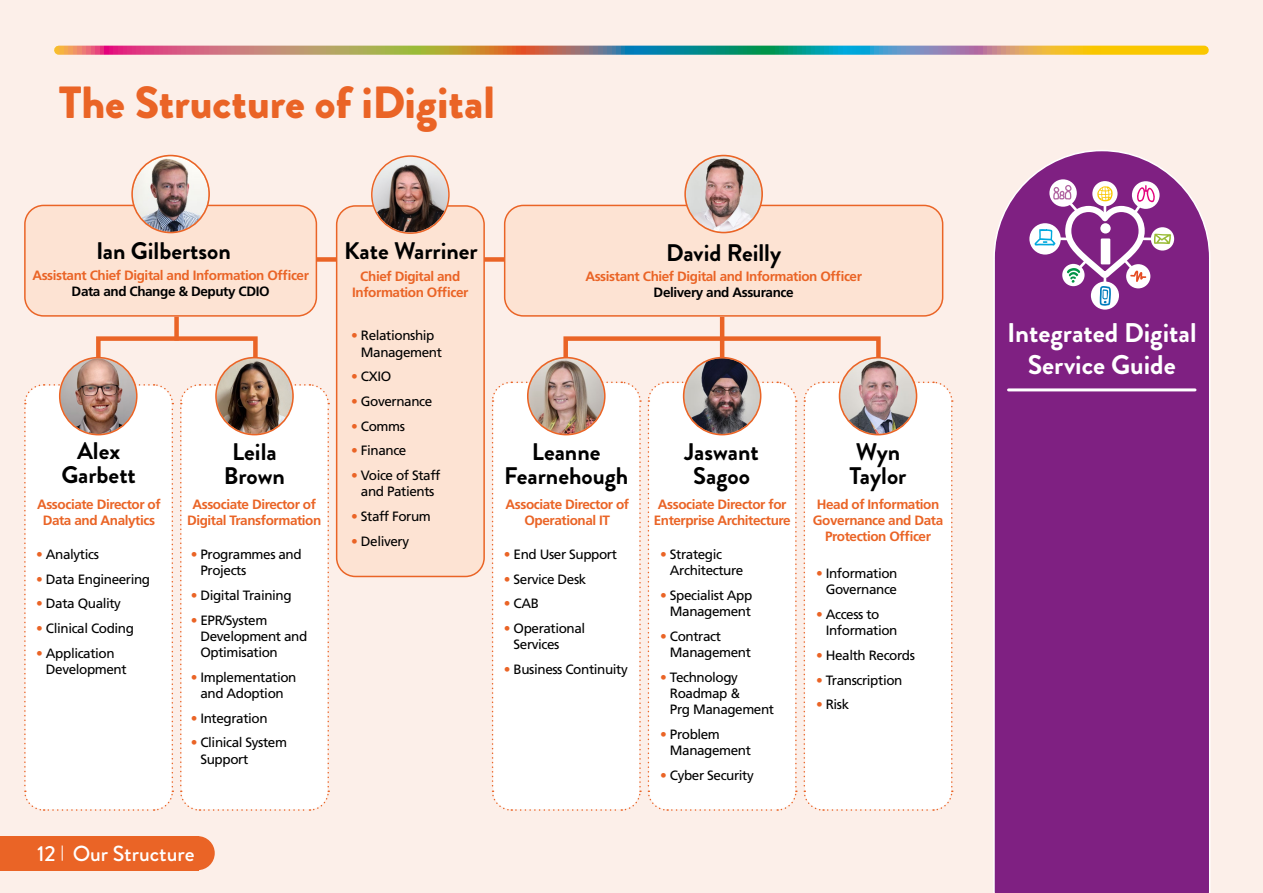
<style>
.page{position:relative;width:1263px;height:893px;background:#fcefe9}
.page>*{position:absolute;margin:0;border:0;box-sizing:border-box;transform-origin:0 0}
.t1{font:900 45px "Brandon Grotesque";color:#ea6426}
.t2{font:700 27px/32.4px "Brandon Grotesque";color:#fff;text-align:center}
.t3{font:700 24px/24px "Brandon Grotesque";color:#000;text-align:center}
.t4{font:500 21.75px "Brandon Grotesque";color:#fff}
.t5{font:13.5px/16.2px "Frutiger";letter-spacing:-.03em;color:#000}
.t6{font:700 13.5px/16.2px "Frutiger";letter-spacing:-.03em;color:#ea6426;text-align:center}
.t7{font:700 13.5px "Frutiger";letter-spacing:-.03em;color:#000}
.s1{color:#ea6426}
</style>
<div class="page">
<svg style="left:59px;top:46px;width:933px;height:9px;background:#88877e"></svg>
<svg style="left:992px;top:0;width:219px;height:893px;background:#9c5098"></svg>
<hr style="left:1008px;top:388px;width:187px;height:3px;background:#fff">
<div style="left:1092px;top:181px;width:25px;height:25px;background:#fff;border-radius:50%"></div>
<div style="left:1049px;top:179px;width:28px;height:28px;background:#fff;border-radius:50%"></div>
<svg style="left:1029px;top:223px;width:32px;height:32px"></svg>
<svg style="left:1091px;top:281px;width:28px;height:29px"></svg>
<svg style="left:1132px;top:181px;width:27px;height:28px"></svg>
<div style="left:1151px;top:227px;width:23px;height:24px;background:#fff;border-radius:50%"></div>
<svg style="left:1034px;top:185px;width:137px;height:121px"></svg>
<div style="left:181px;top:836px;width:34px;height:34px;background:#ea6426;border-radius:50%"></div>
<div style="left:0;top:836px;width:199px;height:34px;background:#ea6426"></div>
<div style="left:315px;top:257px;width:191px;height:5px;background:#ea6426"></div>
<svg style="left:62px;top:845px;width:1px;height:16px"></svg>
<svg style="left:23px;top:383px;width:307px;height:428px"></svg>
<div style="left:337px;top:206px;width:147px;height:370px;background:#fde3d3;border-radius:19px"></div>
<div style="left:336px;top:205px;width:149px;height:372px;border:2px solid #ea6426;border-radius:19px"></div>
<svg style="left:647px;top:381px;width:150px;height:430px"></svg>
<svg style="left:803px;top:381px;width:150px;height:430px"></svg>
<svg style="left:491px;top:381px;width:150px;height:430px"></svg>
<div style="left:505px;top:205px;width:438px;height:111px;background:#fde3d3;border-radius:19px"></div>
<div style="left:504px;top:205px;width:439px;height:112px;border:2px solid #ea6426;border-radius:19px"></div>
<div style="left:25px;top:205px;width:291px;height:111px;background:#fde3d3;border-radius:19px"></div>
<div style="left:24px;top:205px;width:293px;height:112px;border:2px solid #ea6426;border-radius:19px"></div>
<div style="left:96px;top:336px;width:162px;height:30px;border:4px solid #ea6426"></div>
<img style="left:60px;top:358px;width:76px;height:76px;border-radius:38px">
<div style="left:59px;top:357px;width:79px;height:78px;border:2px solid #ea6426;border-radius:50%"></div>
<svg style="left:372px;top:156px;width:77px;height:77px"></svg>
<img style="left:373px;top:157px;width:75px;height:75px;border-radius:38px">
<div style="left:371px;top:155px;width:79px;height:79px;border:2px solid #ea6426;border-radius:50%"></div>
<svg style="left:685px;top:155px;width:77px;height:78px"></svg>
<img style="left:686px;top:156px;width:75px;height:76px;border-radius:38px">
<div style="left:684px;top:155px;width:79px;height:78px;border:2px solid #ea6426;border-radius:50%"></div>
<svg style="left:132px;top:155px;width:77px;height:78px"></svg>
<img style="left:133px;top:156px;width:75px;height:76px;border-radius:38px">
<div style="left:131px;top:155px;width:79px;height:78px;border:2px solid #ea6426;border-radius:50%"></div>
<img style="left:217px;top:358px;width:75px;height:76px;border-radius:38px">
<div style="left:215px;top:357px;width:79px;height:78px;border:2px solid #ea6426;border-radius:50%"></div>
<hr style="left:720px;top:317px;width:4px;height:41px;background:#ea6426">
<div style="left:563px;top:336px;width:318px;height:30px;border:4px solid #ea6426"></div>
<img style="left:684px;top:358px;width:76px;height:76px;border-radius:38px">
<div style="left:683px;top:357px;width:78px;height:78px;border:2px solid #ea6426;border-radius:50%"></div>
<img style="left:840px;top:358px;width:76px;height:76px;border-radius:38px">
<div style="left:839px;top:357px;width:78px;height:78px;border:2px solid #ea6426;border-radius:50%"></div>
<img style="left:528px;top:358px;width:76px;height:76px;border-radius:38px">
<div style="left:527px;top:357px;width:79px;height:78px;border:2px solid #ea6426;border-radius:50%"></div>
<div style="left:174px;top:317px;width:5px;height:24px;background:#ea6426"></div>
<h1 class="t1" style="left:59px;top:71px;width:437px">The Structure of iDigital</h1>
<h3 class="t3" style="left:96px;top:239px;width:136px">Ian Gilbertson</h3>
<h3 class="t3" style="left:344px;top:239px;width:135px">Kate Warriner</h3>
<h3 class="t3" style="left:666px;top:241px;width:117px">David Reilly</h3>
<p class="t6" style="left:32px;top:267px;width:278px">Assistant Chief Digital and Information Officer</p>
<p class="t7" style="left:72px;top:284px;width:199px">Data and Change &amp; Deputy CDIO</p>
<p class="t6" style="left:352px;top:268px;width:118px">Chief Digital and<br>Information Officer</p>
<p class="t6" style="left:585px;top:268px;width:278px">Assistant Chief Digital and Information Officer</p>
<p class="t7" style="left:654px;top:284px;width:142px">Delivery and Assurance</p>
<p class="t5" style="left:361px;top:327px;width:83px;text-indent:-10px"><span class="s1">•</span> Relationship<br>Management</p>
<p class="t5" style="left:351px;top:368px;width:41px"><span class="s1">•</span> CXIO</p>
<p class="t5" style="left:351px;top:393px;width:83px"><span class="s1">•</span> Governance</p>
<p class="t5" style="left:351px;top:418px;width:55px"><span class="s1">•</span> Comms</p>
<p class="t5" style="left:351px;top:442px;width:57px"><span class="s1">•</span> Finance</p>
<p class="t5" style="left:351px;top:467px;width:91px;text-align:center"><span class="s1">•</span> Voice of Staff and Patients</p>
<p class="t5" style="left:351px;top:508px;width:81px"><span class="s1">•</span> Staff Forum</p>
<p class="t5" style="left:351px;top:533px;width:59px"><span class="s1">•</span> Delivery</p>
<h3 class="t3" style="left:61px;top:439px;width:76px">Alex<br>Garbett</h3>
<h3 class="t3" style="left:224px;top:440px;width:62px">Leila<br>Brown</h3>
<h3 class="t3" style="left:504px;top:440px;width:126px">Leanne<br>Fearnehough</h3>
<h3 class="t3" style="left:684px;top:440px;width:76px">Jaswant<br>Sagoo</h3>
<h3 class="t3" style="left:849px;top:440px;width:58px;text-align:left">Wyn<br>Taylor</h3>
<p class="t6" style="left:37px;top:496px;width:125px">Associate Director of<br>Data and Analytics</p>
<p class="t6" style="left:187px;top:496px;width:136px">Associate Director of<br>Digital Transformation</p>
<p class="t6" style="left:505px;top:496px;width:125px">Associate Director of<br>Operational IT</p>
<p class="t6" style="left:654px;top:496px;width:138px">Associate Director for<br>Enterprise Architecture</p>
<p class="t6" style="left:813px;top:496px;width:132px">Head of Information<br>Governance and Data<br>Protection Officer</p>
<p class="t5" style="left:36px;top:546px;width:64px"><span class="s1">•</span> Analytics</p>
<p class="t5" style="left:36px;top:571px;width:115px"><span class="s1">•</span> Data Engineering</p>
<p class="t5" style="left:36px;top:596px;width:86px"><span class="s1">•</span> Data Quality</p>
<p class="t5" style="left:36px;top:620px;width:99px"><span class="s1">•</span> Clinical Coding</p>
<p class="t5" style="left:46px;top:645px;width:82px;text-indent:-10px"><span class="s1">•</span> Application<br>Development</p>
<p class="t5" style="left:200px;top:546px;width:103px;text-indent:-10px"><span class="s1">•</span> Programmes and<br>Projects</p>
<p class="t5" style="left:191px;top:587px;width:102px"><span class="s1">•</span> Digital Training</p>
<p class="t5" style="left:200px;top:612px;width:108px;text-indent:-10px"><span class="s1">•</span> EPR/System<br>Development and<br>Optimisation</p>
<p class="t5" style="left:191px;top:669px;width:107px;text-align:center"><span class="s1">•</span> Implementation and Adoption</p>
<p class="t5" style="left:191px;top:710px;width:78px"><span class="s1">•</span> Integration</p>
<p class="t5" style="left:200px;top:734px;width:88px;text-indent:-10px"><span class="s1">•</span> Clinical System<br>Support</p>
<p class="t5" style="left:504px;top:546px;width:115px"><span class="s1">•</span> End User Support</p>
<p class="t5" style="left:504px;top:571px;width:84px"><span class="s1">•</span> Service Desk</p>
<p class="t5" style="left:504px;top:596px;width:37px"><span class="s1">•</span> CAB</p>
<p class="t5" style="left:514px;top:620px;width:73px;text-indent:-10px"><span class="s1">•</span> Operational<br>Services</p>
<p class="t5" style="left:504px;top:661px;width:125px"><span class="s1">•</span> Business Continuity</p>
<p class="t5" style="left:670px;top:546px;width:75px;text-indent:-10px"><span class="s1">•</span> Strategic<br>Architecture</p>
<p class="t5" style="left:660px;top:587px;width:94px;text-align:right"><span class="s1">•</span> Specialist App<br>Management</p>
<p class="t5" style="left:670px;top:628px;width:83px;text-indent:-10px"><span class="s1">•</span> Contract<br>Management</p>
<p class="t5" style="left:670px;top:669px;width:106px;text-indent:-10px"><span class="s1">•</span> Technology<br>Roadmap &amp;<br>Prg Management</p>
<p class="t5" style="left:670px;top:726px;width:83px;text-indent:-10px"><span class="s1">•</span> Problem<br>Management</p>
<p class="t5" style="left:660px;top:767px;width:95px"><span class="s1">•</span> Cyber Security</p>
<p class="t5" style="left:816px;top:565px;width:83px;text-align:right"><span class="s1">•</span> Information<br>Governance</p>
<p class="t5" style="left:826px;top:606px;width:73px;text-indent:-10px"><span class="s1">•</span> Access to<br>Information</p>
<p class="t5" style="left:816px;top:647px;width:100px"><span class="s1">•</span> Health Records</p>
<p class="t5" style="left:816px;top:672px;width:88px"><span class="s1">•</span> Transcription</p>
<p class="t5" style="left:816px;top:696px;width:35px"><span class="s1">•</span> Risk</p>
<h3 class="t4" style="left:37px;top:838px;width:159px">12 Our Structure</h3>
<h2 class="t2" style="left:1007px;top:317px;width:191px">Integrated Digital<br>Service Guide</h2>
</div>
